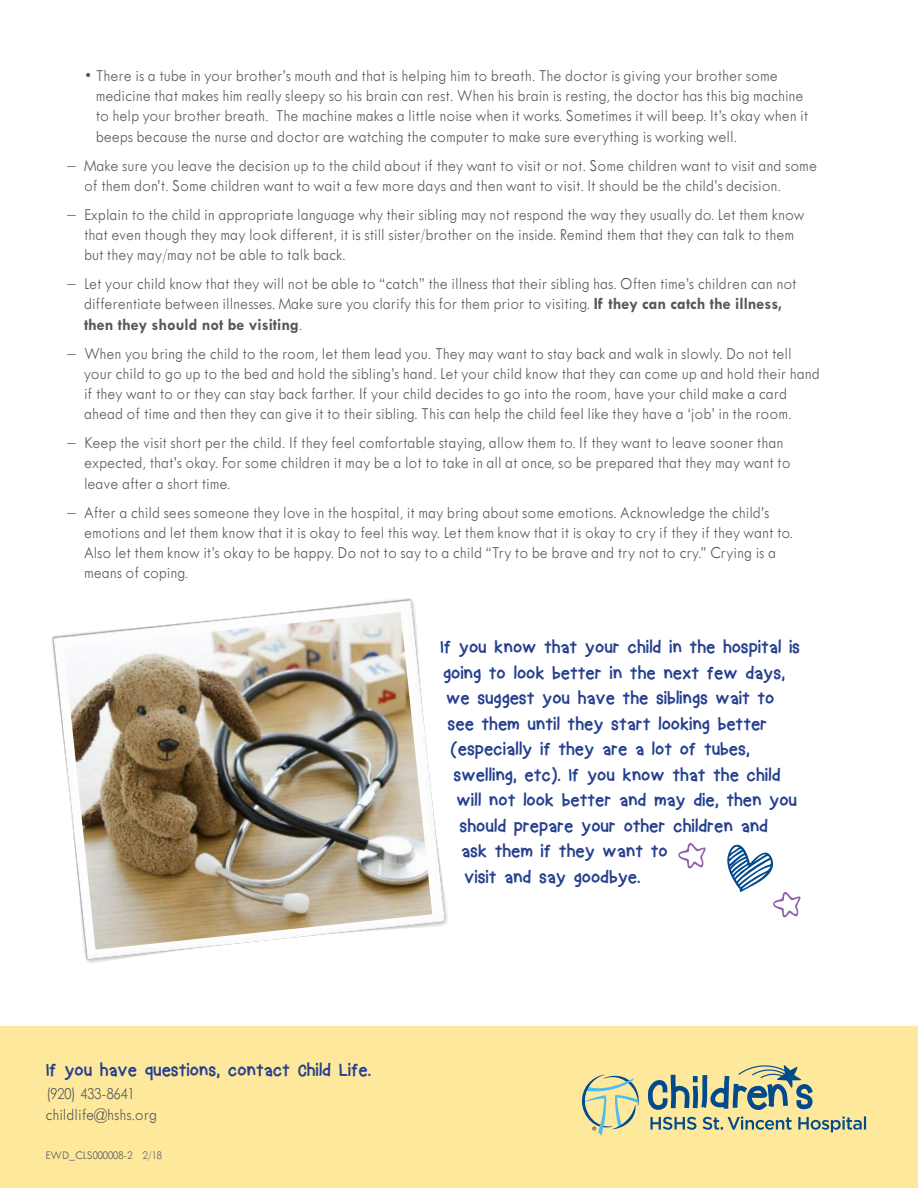
<style>
.page{position:relative;width:918px;height:1188px;background:#fff}
.page>*{position:absolute;margin:0;border:0;box-sizing:border-box;transform-origin:0 0}
.t1{font:18.75px "crayon kids";letter-spacing:-.04em;color:#253f8e}
.t2{font:17.25px/20.2px "Twentieth Century Light PL";color:#57585a;scale:.95 1}
.t3{font:17.25px "Twentieth Century Bold PL";color:#57585a;scale:.95 1}
.t4{font:12px "Twentieth Century Light PL";color:#57585a}
.s1{font-family:"Twentieth Century Bold PL"}
.s2{font-family:"Twentieth Century Light PL"}
</style>
<div class="page">
<img style="left:52px;top:598px;width:396px;height:365px">
<img style="left:64px;top:612px;width:368px;height:338px">
<div style="left:0;top:1026px;width:918px;height:162px;background:#fde89c"></div>
<svg style="left:650px;top:1116px;width:216px;height:16px"></svg>
<svg style="left:648px;top:1065px;width:165px;height:45px"></svg>
<svg style="left:581px;top:1075px;width:58px;height:61px"></svg>
<svg style="left:678px;top:843px;width:28px;height:26px"></svg>
<svg style="left:727px;top:844px;width:74px;height:73px"></svg>
<p class="t2" style="left:96px;top:65px;width:752px;text-indent:-12px">• There is a tube in your brother’s mouth and that is helping him to breath. The doctor is giving your brother some medicine that makes him really sleepy so his brain can rest. When his brain is resting, the doctor has this big machine to help your brother breath. The machine makes a little noise when it works. Sometimes it will beep. It’s okay when it beeps because the nurse and doctor are watching the computer to make sure everything is working well.</p>
<p class="t2" style="left:84px;top:155px;width:773px;text-indent:-16px">– Make sure you leave the decision up to the child about if they want to visit or not. Some children want to visit and some of them don’t. Some children want to wait a few more days and then want to visit. It should be the child’s decision.</p>
<p class="t2" style="left:84px;top:204px;width:760px;text-indent:-16px">– Explain to the child in appropriate language why their sibling may not respond the way they usually do. Let them know that even though they may look different, it is still sister/brother on the inside. Remind them that they can talk to them but they may/may not be able to talk back.</p>
<p class="t2" style="left:68px;top:274px;width:769px;text-align:center">– Let your child know that they will not be able to “catch” the illness that their sibling has. Often time’s children can not differentiate between illnesses. Make sure you clarify this for them prior to visiting. <span class="s1">If they can catch the illness,</span></p>
<p class="t3" style="left:84px;top:315px;width:231px">then they should not be visiting<span class="s2">.</span></p>
<p class="t2" style="left:84px;top:343px;width:776px;text-indent:-16px">– When you bring the child to the room, let them lead you. They may want to stay back and walk in slowly. Do not tell your child to go up to the bed and hold the sibling’s hand. Let your child know that they can come up and hold their hand if they want to or they can stay back farther. If your child decides to go into the room, have your child make a card ahead of time and then they can give it to their sibling. This can help the child feel like they have a ‘job’ in the room.</p>
<p class="t2" style="left:84px;top:433px;width:745px;text-indent:-16px">– Keep the visit short per the child. If they feel comfortable staying, allow them to. If they want to leave sooner than expected, that’s okay. For some children it may be a lot to take in all at once, so be prepared that they may want to leave after a short time.</p>
<p class="t2" style="left:84px;top:502px;width:748px;text-indent:-16px">– After a child sees someone they love in the hospital, it may bring about some emotions. Acknowledge the child’s emotions and let them know that it is okay to feel this way. Let them know that it is okay to cry if they if they want to.<br>Also let them know it’s okay to be happy. Do not to say to a child “Try to be brave and try not to cry.” Crying is a means of coping.</p>
<p class="t1" style="left:45px;top:1061px;width:328px">If you have questions, contact Child Life.</p>
<p class="t2" style="left:45px;top:1083px;width:119px;line-height:21px">(920) 433-8641 childlife@hshs.org</p>
<p class="t4" style="left:45px;top:1149px;width:118px">EWD_CLS000008-2 2/18</p>
<p class="t1" style="left:440px;top:639px;width:362px">If you know that your child in the hospital is</p>
<p class="t1" style="left:443px;top:665px;width:344px">going to look better in the next few days,</p>
<p class="t1" style="left:446px;top:690px;width:331px">we suggest you have the siblings wait to</p>
<p class="t1" style="left:447px;top:716px;width:322px">see them until they start looking better</p>
<p class="t1" style="left:450px;top:741px;width:301px">(especially if they are a lot of tubes,</p>
<p class="t1" style="left:453px;top:767px;width:329px">swelling, etc). If you know that the child</p>
<p class="t1" style="left:456px;top:792px;width:343px">will not look better and may die, then you</p>
<p class="t1" style="left:459px;top:818px;width:311px">should prepare your other children and</p>
<p class="t1" style="left:461px;top:843px;width:209px">ask them if they want to</p>
<p class="t1" style="left:464px;top:869px;width:179px">visit and say goodbye.</p>
</div>
